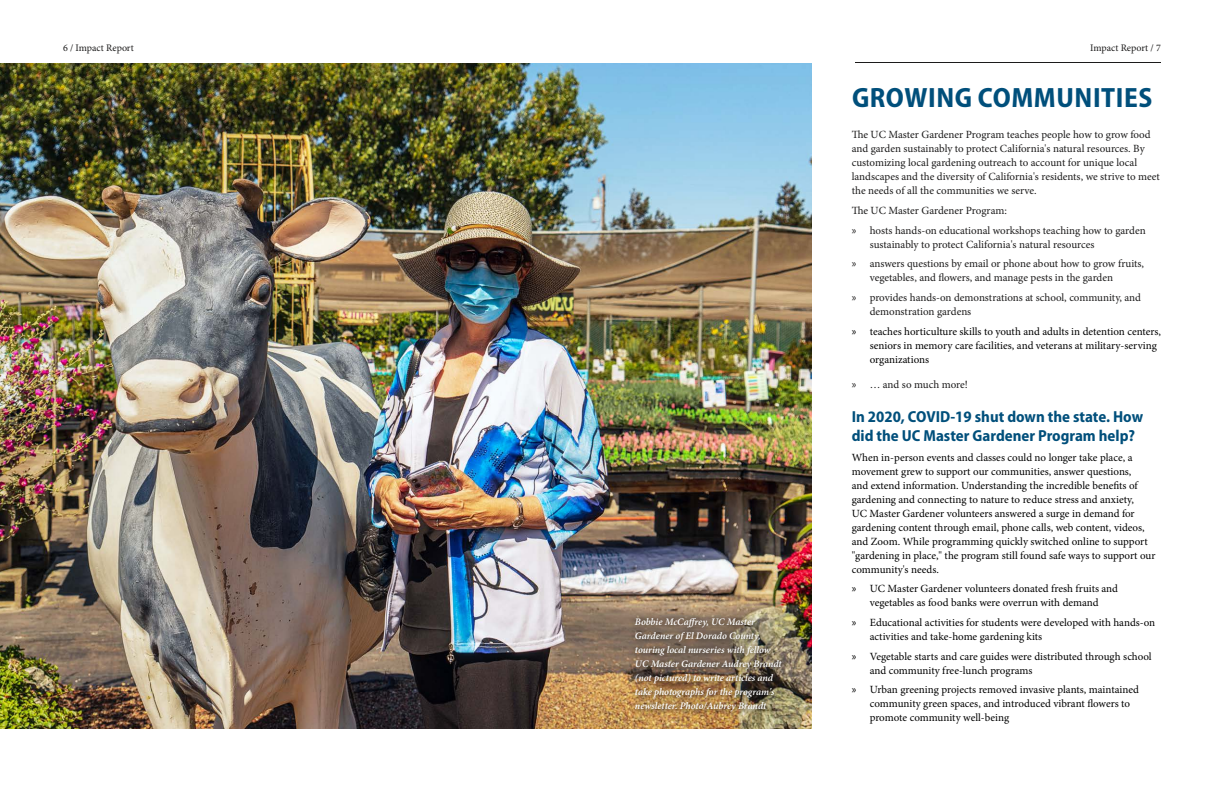
<style>
.page{position:relative;width:1224px;height:792px;background:#fff}
.page>*{position:absolute;margin:0;border:0;box-sizing:border-box;transform-origin:0 0}
.Header_1{font:700 semi-condensed 28px "Myriad Pro";letter-spacing:.02em;color:#004f7b}
.Header_3{font:700 semi-condensed 16px/19.2px "Myriad Pro";color:#004f7b}
.Paragraph_1{font:11px/14px "Minion Pro";color:#000}
.Paragraph_1-2{font:11px/14px "Minion Pro";letter-spacing:-.005em;color:#1c1b1b}
.t1{font:italic 600 10px/14px "Minion Pro";letter-spacing:-.005em;color:#fff}
.t2{font:10px "Minion Pro";color:#1c1b1b}
.s1{font-family:"Myriad Pro"}
</style>
<div class="page">
<img style="left:0;top:63px;width:811px;height:666px">
<div style="left:629px;top:612px;width:159px;height:106px;background:#1c1b1b;opacity:.75"></div>
<hr style="left:855px;top:62px;width:306px;height:1px;background:#1c1b1b">
<p class="t2" style="left:63px;top:41px;width:72px">6 / Impact Report</p>
<p class="t2" style="left:1090px;top:41px;width:72px">Impact Report / 7</p>
<h1 class="Header_1" style="left:852px;top:79px;width:302px">GROWING COMMUNITIES</h1>
<p class="Paragraph_1-2" style="left:852px;top:128px;width:310px">The UC Master Gardener Program teaches people how to grow food and garden sustainably to protect California's natural resources. By customizing local gardening outreach to account for unique local landscapes and the diversity of California's residents, we strive to meet the needs of all the communities we serve.</p>
<p class="Paragraph_1-2" style="left:852px;top:204px;width:157px">The UC Master Gardener Program:</p>
<p class="Paragraph_1-2" style="left:870px;top:223px;width:277px;text-indent:-18px"><span class="s1">»</span> hosts hands-on educational workshops teaching how to garden sustainably to protect California's natural resources</p>
<p class="Paragraph_1-2" style="left:870px;top:257px;width:276px;text-indent:-18px"><span class="s1">»</span> answers questions by email or phone about how to grow fruits, vegetables, and flowers, and manage pests in the garden</p>
<p class="Paragraph_1-2" style="left:870px;top:291px;width:273px;text-indent:-18px"><span class="s1">»</span> provides hands-on demonstrations at school, community, and demonstration gardens</p>
<p class="Paragraph_1" style="left:870px;top:324px;width:293px;text-indent:-18px"><span class="s1">»</span> teaches horticulture skills to youth and adults in detention centers, seniors in memory care facilities, and veterans at military-serving organizations</p>
<p class="Paragraph_1-2" style="left:852px;top:377px;width:118px"><span class="s1">»</span> … and so much more!</p>
<h2 class="Header_3" style="left:852px;top:406px;width:293px">In 2020, COVID-19 shut down the state. How did the UC Master Gardener Program help?</h2>
<p class="Paragraph_1" style="left:852px;top:450px;width:305px">When in-person events and classes could no longer take place, a movement grew to support our communities, answer questions,<br>and extend information. Understanding the incredible benefits of gardening and connecting to nature to reduce stress and anxiety,<br>UC Master Gardener volunteers answered a surge in demand for gardening content through email, phone calls, web content, videos, and Zoom. While programming quickly switched online to support "gardening in place," the program still found safe ways to support our community's needs.</p>
<p class="Paragraph_1" style="left:852px;top:582px;width:268px;text-align:center"><span class="s1">»</span> UC Master Gardener volunteers donated fresh fruits and vegetables as food banks were overrun with demand</p>
<p class="Paragraph_1" style="left:870px;top:616px;width:287px;text-indent:-18px"><span class="s1">»</span> Educational activities for students were developed with hands-on activities and take-home gardening kits</p>
<p class="Paragraph_1" style="left:870px;top:649px;width:284px;text-indent:-18px"><span class="s1">»</span> Vegetable starts and care guides were distributed through school and community free-lunch programs</p>
<p class="Paragraph_1" style="left:870px;top:683px;width:271px;text-indent:-18px"><span class="s1">»</span> Urban greening projects removed invasive plants, maintained community green spaces, and introduced vibrant flowers to promote community well-being</p>
<p class="t1" style="left:635px;top:615px;width:148px">Bobbie McCaffrey, UC Master Gardener of El Dorado County, touring local nurseries with fellow UC Master Gardener Audrey Brandt (not pictured) to write articles and take photographs for the program's newsletter. Photo/Aubrey Brandt</p>
</div>
